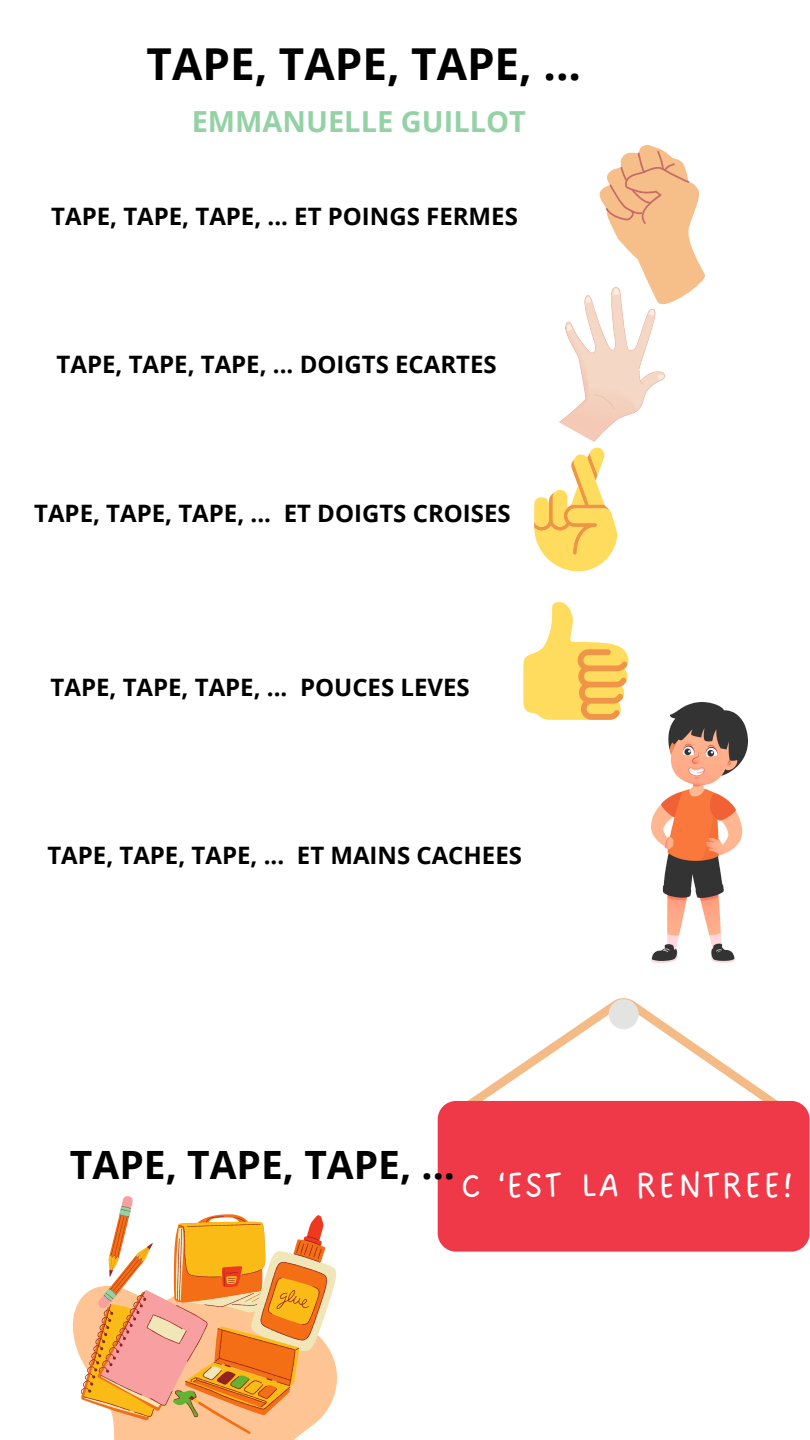
<style>
.page{position:relative;width:810px;height:1440px;background:#fff}
.page>*{position:absolute;margin:0;border:0;box-sizing:border-box;transform-origin:0 0}
.t1{font:700 44px "Open Sans";color:#000}
.t2{font:39.2px "DO Sans Regular Alt";color:#fff}
.t3{font:700 39px "Open Sans";color:#000}
.t4{font:700 29px "Open Sans";color:#94d2a5}
.t5{font:700 24px "Open Sans";color:#000}
</style>
<div class="page">
<svg style="left:114px;top:1434px;width:187px;height:6px"></svg>
<svg style="left:72px;top:1196px;width:265px;height:238px"></svg>
<svg style="left:450px;top:998px;width:347px;height:104px"></svg>
<div style="left:609px;top:999px;width:30px;height:30px;background:#e3e4e1;border-radius:50%"></div>
<div style="left:438px;top:1101px;width:372px;height:151px;background:#ef3949;border-radius:18px"></div>
<svg style="left:599px;top:145px;width:106px;height:159px"></svg>
<img style="left:560px;top:287px;width:105px;height:155px">
<svg style="left:523px;top:602px;width:105px;height:118px"></svg>
<img style="left:652px;top:702px;width:96px;height:261px">
<svg style="left:534px;top:447px;width:83px;height:124px"></svg>
<p class="t1" style="left:147px;top:33px;width:436px">TAPE, TAPE, TAPE, ...</p>
<p class="t4" style="left:192px;top:101px;width:336px">EMMANUELLE GUILLOT</p>
<p class="t5" style="left:51px;top:199px;width:468px">TAPE, TAPE, TAPE, ... ET POINGS FERMES</p>
<p class="t5" style="left:57px;top:347px;width:442px">TAPE, TAPE, TAPE, ... DOIGTS ECARTES</p>
<p class="t5" style="left:34px;top:496px;width:478px">TAPE, TAPE, TAPE, ... ET DOIGTS CROISES</p>
<p class="t5" style="left:51px;top:671px;width:421px">TAPE, TAPE, TAPE, ... POUCES LEVES</p>
<p class="t5" style="left:47px;top:838px;width:476px">TAPE, TAPE, TAPE, ... ET MAINS CACHEES</p>
<p class="t3" style="left:70px;top:1137px;width:387px">TAPE, TAPE, TAPE, ...</p>
<p class="t2" style="left:460px;top:1162px;width:335px">C ‘EST LA RENTREE!</p>
</div>
